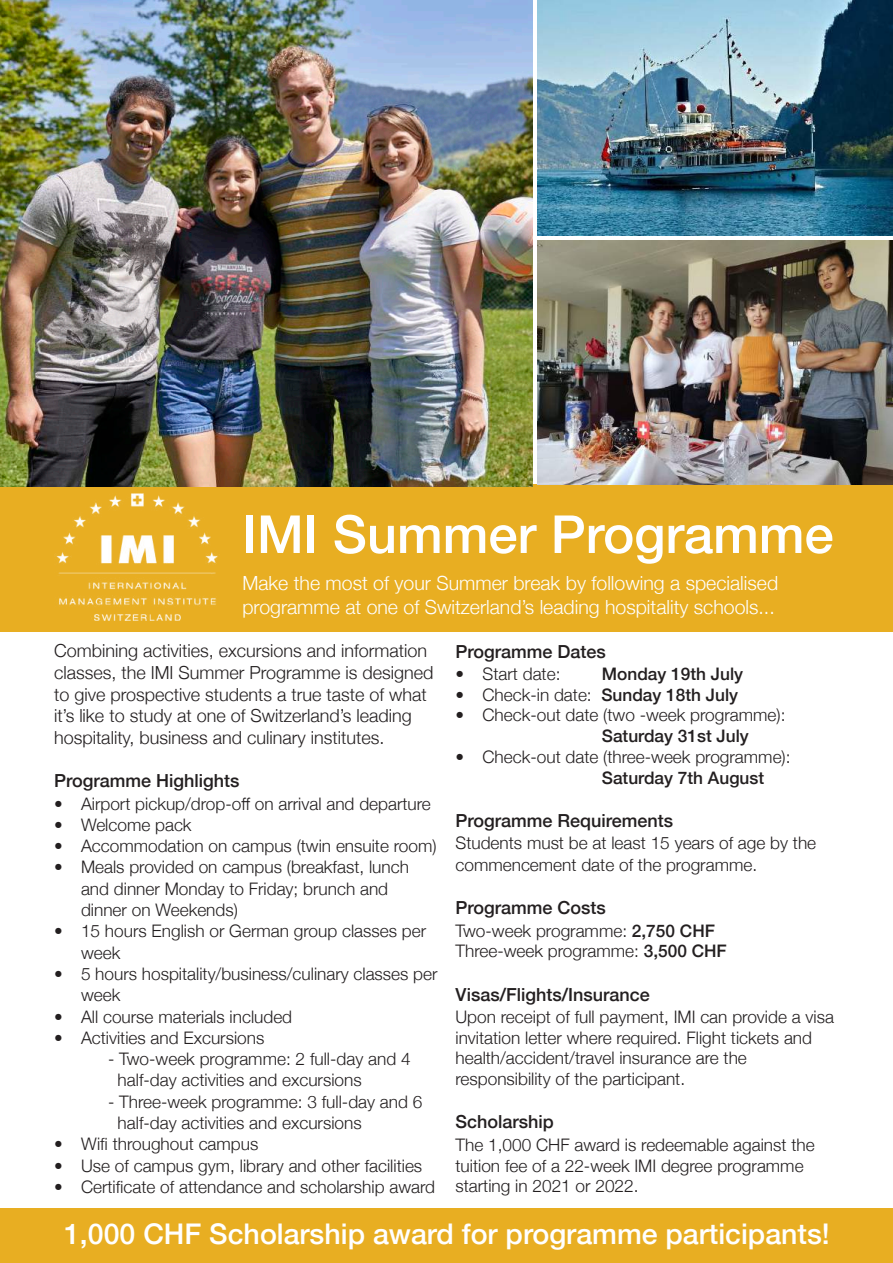
<style>
.page{position:relative;width:893px;height:1263px;background:#fff}
.page>*{position:absolute;margin:0;border:0;box-sizing:border-box;transform-origin:0 0}
.t1{font:500 52.5px "Helvetica Neue";color:#fff}
.t2{font:500 28.5px "Helvetica Neue";color:#fff}
.t3{font:300 19.5px/24px "Helvetica Neue";color:#fff}
.t4{font:300 18px/21.6px "Helvetica Neue";color:#231f20}
.t5{font:500 18px "Helvetica Neue";color:#231f20}
.t6{font:300 17.25px/21.3px "Helvetica Neue";color:#231f20}
.t7{font:500 17.25px "Helvetica Neue";color:#231f20}
.s1{font-weight:500}
</style>
<div class="page">
<div style="left:0;top:484px;width:893px;height:147px;background:#e8ae22"></div>
<img style="left:56px;top:493px;width:162px;height:128px">
<div style="left:0;top:1209px;width:893px;height:54px;background:#e8ae22"></div>
<img style="left:0;top:0;width:533px;height:487px">
<img style="left:538px;top:241px;width:355px;height:243px">
<img style="left:538px;top:0;width:355px;height:235px">
<h1 class="t1" style="left:242px;top:492px;width:593px">IMI Summer Programme</h1>
<p class="t3" style="left:242px;top:570px;width:537px">Make the most of your Summer break by following a specialised programme at one of Switzerland’s leading hospitality schools...</p>
<p class="t4" style="left:54px;top:639px;width:381px">Combining activities, excursions and information classes, the IMI Summer Programme is designed to give prospective students a true taste of what it’s like to study at one of Switzerland’s leading hospitality, business and culinary institutes.</p>
<p class="t5" style="left:54px;top:766px;width:187px">Programme Highlights</p>
<p class="t6" style="left:54px;top:791px;width:378px">• Airport pickup/drop-off on arrival and departure</p>
<p class="t6" style="left:54px;top:813px;width:139px">• Welcome pack</p>
<p class="t6" style="left:54px;top:834px;width:384px">• Accommodation on campus (twin ensuite room)</p>
<p class="t6" style="left:81px;top:855px;width:329px;text-indent:-27px">• Meals provided on campus (breakfast, lunch and dinner Monday to Friday; brunch and dinner on Weekends)</p>
<p class="t6" style="left:81px;top:919px;width:347px;text-indent:-27px">• 15 hours English or German group classes per week</p>
<p class="t6" style="left:81px;top:962px;width:358px;text-indent:-27px">• 5 hours hospitality/business/culinary classes per week</p>
<p class="t6" style="left:54px;top:1004px;width:240px">• All course materials included</p>
<p class="t6" style="left:54px;top:1026px;width:212px">• Activities and Excursions</p>
<p class="t6" style="left:118px;top:1047px;width:295px;text-indent:-10px">- Two-week programme: 2 full-day and 4 half-day activities and excursions</p>
<p class="t6" style="left:118px;top:1090px;width:306px;text-indent:-10px">- Three-week programme: 3 full-day and 6 half-day activities and excursions</p>
<p class="t6" style="left:54px;top:1132px;width:206px">• Wifi throughout campus</p>
<p class="t6" style="left:54px;top:1153px;width:370px">• Use of campus gym, library and other facilities</p>
<p class="t6" style="left:54px;top:1175px;width:383px">• Certificate of attendance and scholarship award</p>
<p class="t5" style="left:455px;top:637px;width:152px">Programme Dates</p>
<p class="t6" style="left:455px;top:662px;width:106px">• Start date:</p>
<p class="t7" style="left:602px;top:660px;width:143px">Monday 19th July</p>
<p class="t6" style="left:455px;top:683px;width:284px">• Check-in date: <span class="s1">Sunday 18th July</span></p>
<p class="t6" style="left:455px;top:703px;width:331px">• Check-out date (two -week programme):</p>
<p class="t7" style="left:602px;top:722px;width:149px">Saturday 31st July</p>
<p class="t6" style="left:455px;top:745px;width:337px">• Check-out date (three-week programme):</p>
<p class="t7" style="left:602px;top:763px;width:164px">Saturday 7th August</p>
<p class="t5" style="left:455px;top:806px;width:219px">Programme Requirements</p>
<p class="t6" style="left:455px;top:831px;width:362px">Students must be at least 15 years of age by the commencement date of the programme.</p>
<p class="t5" style="left:455px;top:893px;width:152px">Programme Costs</p>
<p class="t6" style="left:455px;top:919px;width:273px;line-height:20.7px">Two-week programme: <span class="s1">2,750 CHF<br></span>Three-week programme: <span class="s1">3,500 CHF</span></p>
<p class="t5" style="left:455px;top:979px;width:196px">Visas/Flights/Insurance</p>
<p class="t6" style="left:455px;top:1005px;width:380px;line-height:20.7px">Upon receipt of full payment, IMI can provide a visa invitation letter where required. Flight tickets and health/accident/travel insurance are the responsibility of the participant.</p>
<p class="t5" style="left:455px;top:1107px;width:100px">Scholarship</p>
<p class="t6" style="left:455px;top:1133px;width:361px;line-height:20.7px">The 1,000 CHF award is redeemable against the tuition fee of a 22-week IMI degree programme starting in 2021 or 2022.</p>
<h2 class="t2" style="left:64px;top:1211px;width:767px">1,000 CHF Scholarship award for programme participants!</h2>
</div>
